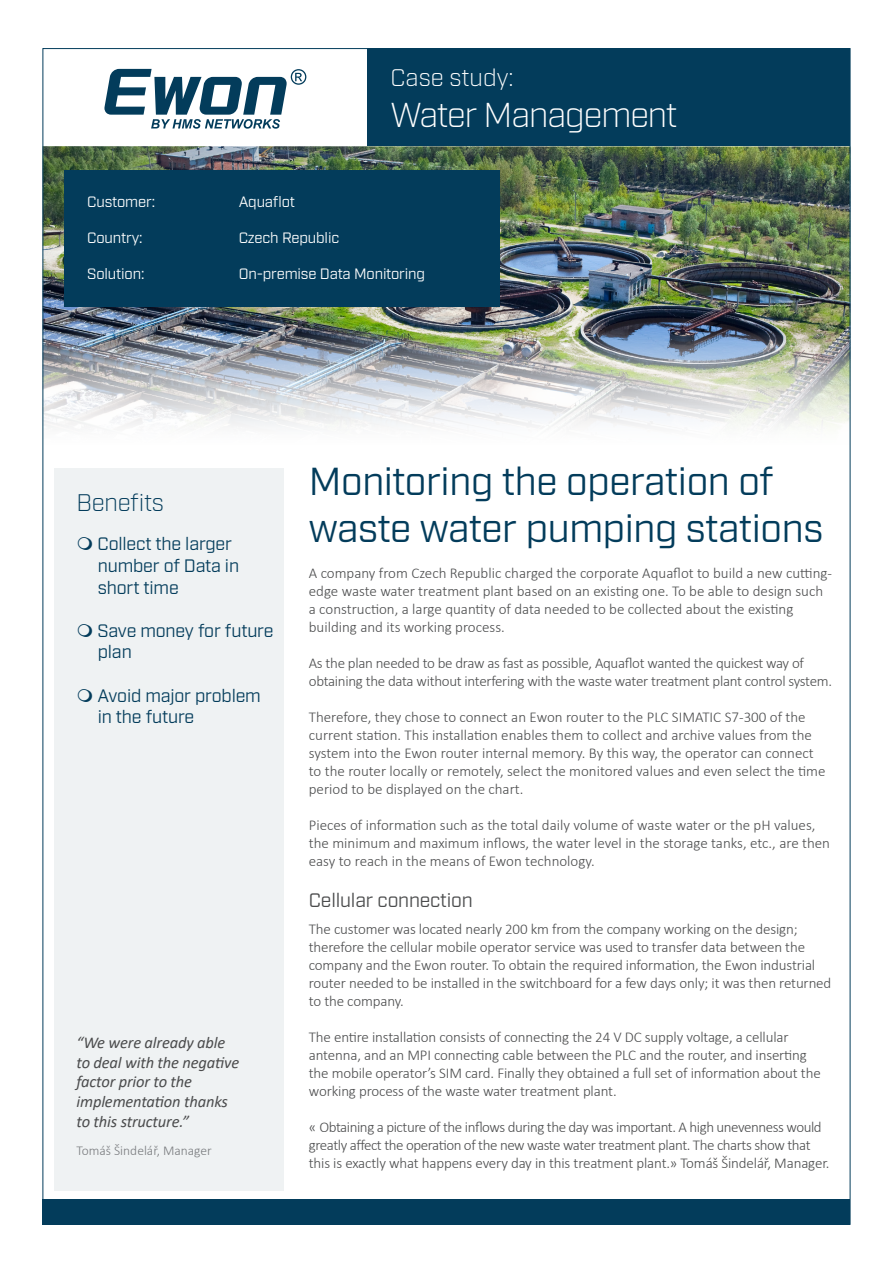
<style>
.page{position:relative;width:893px;height:1263px;background:#fff}
.page>*{position:absolute;margin:0;border:0;box-sizing:border-box;transform-origin:0 0}
._01_corps_de_texte{font:39px/46.8px "Industry";letter-spacing:-.01em;color:#033c5b}
.t1{font:300 34.5px "Industry";letter-spacing:-.03em;color:#fff}
.t2{font:300 24px "Industry";color:#fff}
._01_corps_de_texte-2{font:300 24px "Industry";letter-spacing:-.01em;color:#033c5b}
._01_corps_de_texte-3{font:19.5px "Industry";letter-spacing:-.01em;color:#4b4c4d}
._01_corps_de_texte-4{font:18px/21.6px "Industry";letter-spacing:-.01em;color:#033c5b}
._01_corps_de_texte-5{font:italic 16.5px/19.8px "Calibri";letter-spacing:-.01em;color:#4b4c4d}
._01_corps_de_texte-6{font:300 15px/18px "Calibri";letter-spacing:-.01em;color:#4b4c4d}
._01_corps_de_texte-7{font:300 15px/18px "Calibri";letter-spacing:-.03em;color:#4b4c4d}
._01_corps_de_texte-8{font:15px "Industry";letter-spacing:-.01em;color:#fff}
._01_corps_de_texte-9{font:300 13.5px "Calibri";color:#797b7e}
</style>
<div class="page">
<img style="left:45px;top:146px;width:803px;height:281px">
<svg style="left:104px;top:69px;width:202px;height:60px"></svg>
<div style="left:367px;top:48px;width:483px;height:98px;background:#033c5b"></div>
<div style="left:64px;top:170px;width:436px;height:136px;background:#033c5b"></div>
<div style="left:54px;top:468px;width:230px;height:723px;background:#eff2f3"></div>
<div style="left:43px;top:1199px;width:807px;height:26px;background:#033c5b"></div>
<p class="t2" style="left:390px;top:63px;width:125px">Case study:</p>
<p class="t1" style="left:390px;top:94px;width:289px">Water Management</p>
<p class="_01_corps_de_texte-8" style="left:87px;top:192px;width:69px">Customer:</p>
<p class="_01_corps_de_texte-8" style="left:239px;top:192px;width:58px">Aquaflot</p>
<p class="_01_corps_de_texte-8" style="left:87px;top:228px;width:57px">Country:</p>
<p class="_01_corps_de_texte-8" style="left:239px;top:228px;width:102px">Czech Republic</p>
<p class="_01_corps_de_texte-8" style="left:87px;top:264px;width:59px">Solution:</p>
<p class="_01_corps_de_texte-8" style="left:239px;top:264px;width:188px">On-premise Data Monitoring</p>
<p class="_01_corps_de_texte-2" style="left:77px;top:488px;width:89px">Benefits</p>
<p class="_01_corps_de_texte-4" style="left:98px;top:534px;width:136px">Collect the larger</p>
<p class="_01_corps_de_texte-4" style="left:98px;top:555px;width:143px">number of Data in short time</p>
<p class="_01_corps_de_texte-4" style="left:98px;top:620px;width:177px">Save money for future</p>
<p class="_01_corps_de_texte-4" style="left:98px;top:642px;width:36px">plan</p>
<p class="_01_corps_de_texte-4" style="left:98px;top:685px;width:165px">Avoid major problem</p>
<p class="_01_corps_de_texte-4" style="left:98px;top:707px;width:98px">in the future</p>
<p class="_01_corps_de_texte-5" style="left:77px;top:1032px;width:164px">“We were already able to deal with the negative factor prior to the implementation thanks to this structure.”</p>
<p class="_01_corps_de_texte-9" style="left:77px;top:1142px;width:137px">Tomáš Šindelář, Manager</p>
<p class="_01_corps_de_texte" style="left:309px;top:459px;width:516px">Monitoring the operation of waste water pumping stations</p>
<p class="_01_corps_de_texte-6" style="left:309px;top:564px;width:525px">A company from Czech Republic charged the corporate Aquaflot to build a new cutting&shy;edge waste water treatment plant based on an existing one. To be able to design such a construction, a large quantity of data needed to be collected about the existing building and its working process.</p>
<p class="_01_corps_de_texte-6" style="left:309px;top:654px;width:525px">As the plan needed to be draw as fast as possible, Aquaflot wanted the quickest way of obtaining the data without interfering with the waste water treatment plant control system.</p>
<p class="_01_corps_de_texte-6" style="left:309px;top:708px;width:518px">Therefore, they chose to connect an Ewon router to the PLC SIMATIC S7-300 of the current station. This installation enables them to collect and archive values from the system into the Ewon router internal memory. By this way, the operator can connect to the router locally or remotely, select the monitored values and even select the time period to be displayed on the chart.</p>
<p class="_01_corps_de_texte-6" style="left:309px;top:816px;width:523px">Pieces of information such as the total daily volume of waste water or the pH values, the minimum and maximum inflows, the water level in the storage tanks, etc., are then easy to reach in the means of Ewon technology.</p>
<p class="_01_corps_de_texte-3" style="left:309px;top:889px;width:165px">Cellular connection</p>
<p class="_01_corps_de_texte-6" style="left:309px;top:920px;width:524px">The customer was located nearly 200 km from the company working on the design; therefore the cellular mobile operator service was used to transfer data between the company and the Ewon router. To obtain the required information, the Ewon industrial router needed to be installed in the switchboard for a few days only; it was then returned to the company.</p>
<p class="_01_corps_de_texte-6" style="left:309px;top:1028px;width:513px">The entire installation consists of connecting the 24 V DC supply voltage, a cellular antenna, and an MPI connecting cable between the PLC and the router, and inserting the mobile operator’s SIM card. Finally they obtained a full set of information about the working process of the waste water treatment plant.</p>
<p class="_01_corps_de_texte-7" style="left:309px;top:1118px;width:522px">« Obtaining a picture of the inflows during the day was important. A high unevenness would greatly affect the operation of the new waste water treatment plant. The charts show that this is exactly what happens every day in this treatment plant.» Tomáš Šindelář, Manager.</p>
</div>
